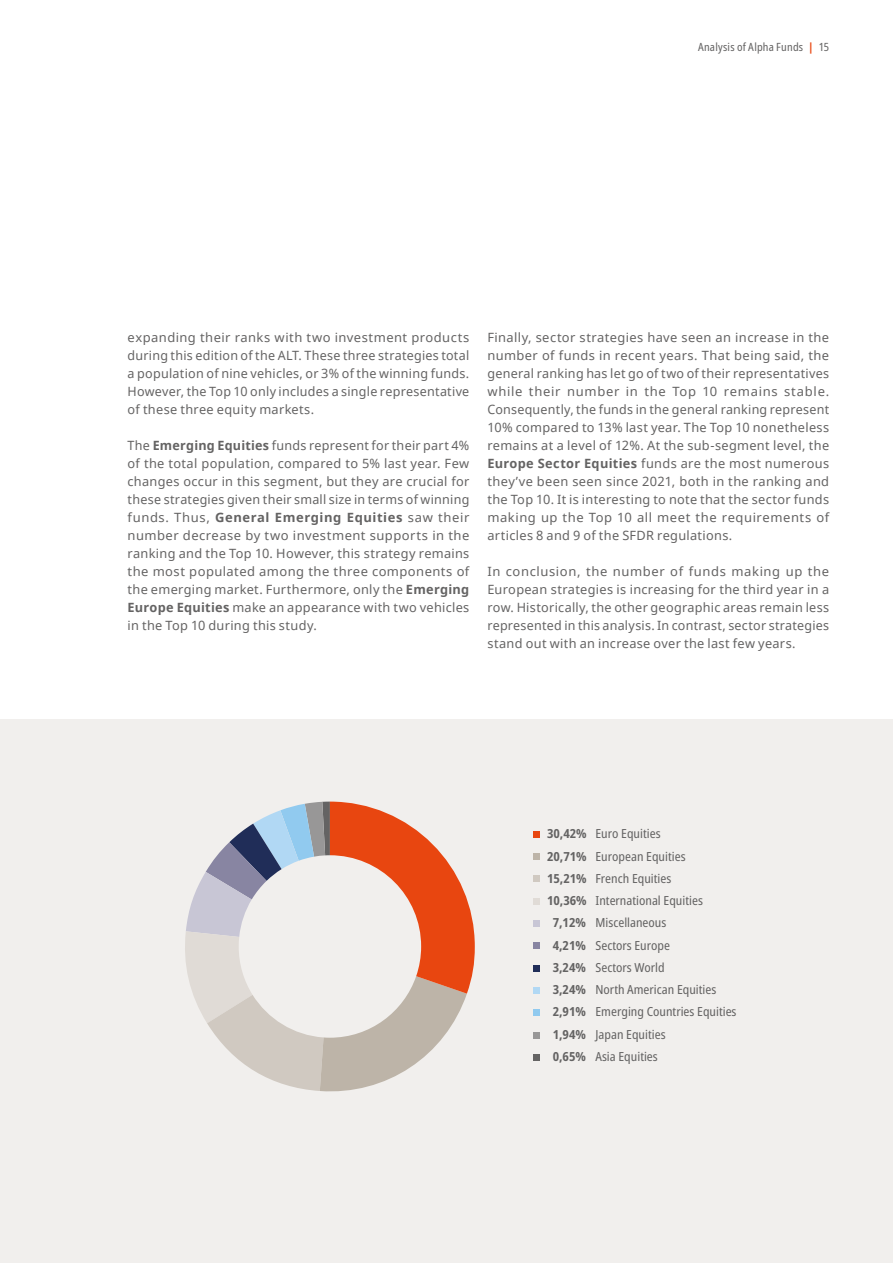
<style>
.page{position:relative;width:893px;height:1263px;background:#fff}
.page>*{position:absolute;margin:0;border:0;box-sizing:border-box;transform-origin:0 0}
.t1{font:12.75px/18px "Noto Sans";letter-spacing:.025em;color:#646363;text-align:justify}
.t2{font:condensed 12.45px "Noto Sans";color:#646363;scale:1.04 1}
.t3{font:condensed 11.25px "Noto Sans";letter-spacing:.02em;color:#646363}
.s1{font-weight:700;font-stretch:normal;color:#e84610}
.s2{font-weight:700}
</style>
<div class="page">
<div style="left:0;top:719px;width:893px;height:544px;background:#f1efed"></div>
<svg style="left:185px;top:801px;width:290px;height:291px"></svg>
<svg style="left:534px;top:831px;width:6px;height:6px"></svg>
<svg style="left:534px;top:853px;width:6px;height:6px"></svg>
<svg style="left:534px;top:876px;width:6px;height:6px"></svg>
<svg style="left:534px;top:898px;width:6px;height:6px"></svg>
<svg style="left:534px;top:920px;width:6px;height:6px"></svg>
<svg style="left:534px;top:943px;width:6px;height:6px"></svg>
<svg style="left:534px;top:965px;width:6px;height:6px"></svg>
<svg style="left:534px;top:987px;width:6px;height:6px"></svg>
<svg style="left:534px;top:1010px;width:6px;height:6px"></svg>
<svg style="left:534px;top:1032px;width:6px;height:6px"></svg>
<svg style="left:534px;top:1054px;width:6px;height:6px"></svg>
<p class="t3" style="left:698px;top:39px;width:133px">Analysis of Alpha Funds <span class="s1">|</span> 15</p>
<p class="t1" style="left:128px;top:328px;width:343px">expanding their ranks with two investment products during this edition of the ALT. These three strategies total a population of nine vehicles, or 3% of the winning funds.<br>However, the Top 10 only includes a single representative of these three equity markets.</p>
<p class="t1" style="left:128px;top:436px;width:343px">The <span class="s2">Emerging Equities</span> funds represent for their part 4% of the total population, compared to 5% last year. Few changes occur in this segment, but they are crucial for these strategies given their small size in terms of winning funds. Thus, <span class="s2">General Emerging Equities</span> saw their number decrease by two investment supports in the ranking and the Top 10. However, this strategy remains the most populated among the three components of the emerging market. Furthermore, only the <span class="s2">Emerging Europe Equities</span> make an appearance with two vehicles in the Top 10 during this study.</p>
<p class="t1" style="left:487px;top:328px;width:343px">Finally, sector strategies have seen an increase in the number of funds in recent years. That being said, the general ranking has let go of two of their representatives while their number in the Top 10 remains stable.<br>Consequently, the funds in the general ranking represent 10% compared to 13% last year. The Top 10 nonetheless remains at a level of 12%. At the sub-segment level, the <span class="s2">Europe Sector Equities</span> funds are the most numerous they’ve been seen since 2021, both in the ranking and the Top 10. It is interesting to note that the sector funds making up the Top 10 all meet the requirements of articles 8 and 9 of the SFDR regulations.</p>
<p class="t1" style="left:487px;top:562px;width:343px">In conclusion, the number of funds making up the European strategies is increasing for the third year in a row. Historically, the other geographic areas remain less represented in this analysis. In contrast, sector strategies stand out with an increase over the last few years.</p>
<p class="t2" style="left:547px;top:825px;width:111px"><span class="s2">30,42%</span> Euro Equities</p>
<p class="t2" style="left:547px;top:847px;width:135px"><span class="s2">20,71%</span> European Equities</p>
<p class="t2" style="left:547px;top:870px;width:121px"><span class="s2">15,21%</span> French Equities</p>
<p class="t2" style="left:547px;top:892px;width:151px"><span class="s2">10,36%</span> International Equities</p>
<p class="t2" style="left:553px;top:914px;width:111px"><span class="s2">7,12%</span> Miscellaneous</p>
<p class="t2" style="left:553px;top:936px;width:114px"><span class="s2">4,21%</span> Sectors Europe</p>
<p class="t2" style="left:553px;top:959px;width:109px"><span class="s2">3,24%</span> Sectors World</p>
<p class="t2" style="left:553px;top:981px;width:159px"><span class="s2">3,24%</span> North American Equities</p>
<p class="t2" style="left:553px;top:1003px;width:178px"><span class="s2">2,91%</span> Emerging Countries Equities</p>
<p class="t2" style="left:553px;top:1025px;width:110px"><span class="s2">1,94%</span> Japan Equities</p>
<p class="t2" style="left:553px;top:1048px;width:103px"><span class="s2">0,65%</span> Asia Equities</p>
</div>
